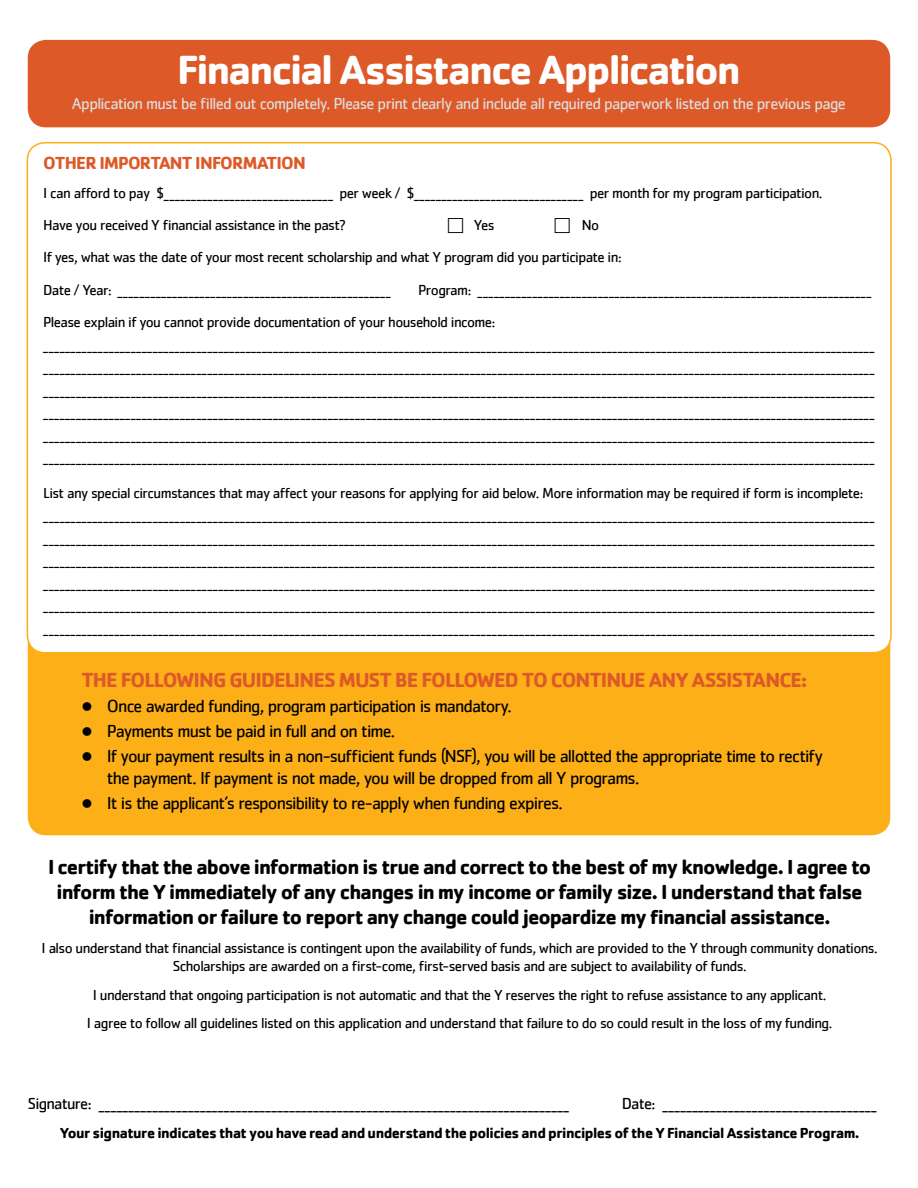
<style>
.page{position:relative;width:918px;height:1188px;background:#fff}
.page>*{position:absolute;margin:0;border:0;box-sizing:border-box;transform-origin:0 0}
.t1{font:700 42px "Cachet";letter-spacing:-.05em;color:#fff}
.t2{font:700 21px/25.2px "Cachet";letter-spacing:-.045em;color:#000;text-align:center}
.t3{font:700 21px "Cachet";letter-spacing:-.045em;color:#dd5928}
.t4{font:18px/21.6px "Cachet";letter-spacing:-.05em;color:#000}
.t5{font:700 18px "Cachet";letter-spacing:-.045em;color:#dd5928}
.t6{font:16.5px "Cachet";letter-spacing:-.045em;color:#000}
.t7{font:16.5px "Cachet";letter-spacing:-.045em;color:#dcddde}
.t8{font:15px/22.5px "Cachet";letter-spacing:-.04em;color:#000}
.t9{font:700 15px "Cachet";letter-spacing:-.035em;color:#000}
</style>
<div class="page">
<div style="left:28px;top:589px;width:862px;height:246px;background:#fcaf17;border-radius:18px"></div>
<div style="left:27px;top:143px;width:864px;height:510px;background:#fff;border-radius:18px"></div>
<div style="left:28px;top:40px;width:862px;height:87px;background:#dd5928;border-radius:18px"></div>
<h1 class="t1" style="left:177px;top:42px;width:565px">Financial Assistance Application</h1>
<p class="t7" style="left:72px;top:94px;width:776px">Application must be filled out completely. Please print clearly and include all required paperwork listed on the previous page</p>
<p class="t5" style="left:43px;top:151px;width:264px">OTHER IMPORTANT INFORMATION</p>
<p class="t8" style="left:43px;top:176px;width:781px;line-height:32.4px">I can afford to pay $_______________________________ per week / $_______________________________ per month for my program participation.<br>Have you received Y financial assistance in the past?</p>
<p class="t8" style="left:43px;top:209px;width:580px;line-height:32.4px;text-indent:538px">No<br>If yes, what was the date of your most recent scholarship and what Y program did you participate in:<br>Date / Year: __________________________________________________</p>
<p class="t8" style="left:474px;top:213px;width:22px">Yes</p>
<p class="t8" style="left:43px;top:273px;width:830px;line-height:32.4px;text-indent:375px">Program: ________________________________________________________________________<br>Please explain if you cannot provide documentation of your household income:</p>
<p class="t8" style="left:43px;top:333px;width:833px;text-align:justify">________________________________________________________________________________________________________________________________________________________ ________________________________________________________________________________________________________________________________________________________ ________________________________________________________________________________________________________________________________________________________ ________________________________________________________________________________________________________________________________________________________ ________________________________________________________________________________________________________________________________________________________ ________________________________________________________________________________________________________________________________________________________</p>
<p class="t8" style="left:43px;top:481px;width:833px">List any special circumstances that may affect your reasons for applying for aid below. More information may be required if form is incomplete: ________________________________________________________________________________________________________________________________________________________ ________________________________________________________________________________________________________________________________________________________ ________________________________________________________________________________________________________________________________________________________ ________________________________________________________________________________________________________________________________________________________ ________________________________________________________________________________________________________________________________________________________ ________________________________________________________________________________________________________________________________________________________</p>
<h2 class="t3" style="left:81px;top:666px;width:728px">THE FOLLOWING GUIDELINES MUST BE FOLLOWED TO CONTINUE ANY ASSISTANCE:</h2>
<p class="t4" style="left:81px;top:695px;width:432px">● Once awarded funding, program participation is mandatory.</p>
<p class="t4" style="left:81px;top:720px;width:315px">● Payments must be paid in full and on time.</p>
<p class="t4" style="left:107px;top:745px;width:718px;text-indent:-25px">● If your payment results in a non-sufficient funds (NSF), you will be allotted the appropriate time to rectify the payment. If payment is not made, you will be dropped from all Y programs.</p>
<p class="t4" style="left:81px;top:792px;width:483px">● It is the applicant’s responsibility to re-apply when funding expires.</p>
<p class="t2" style="left:48px;top:853px;width:825px">I certify that the above information is true and correct to the best of my knowledge. I agree to inform the Y immediately of any changes in my income or family size. I understand that false information or failure to report any change could jeopardize my financial assistance.</p>
<p class="t8" style="left:42px;top:938px;width:838px;line-height:18px;text-align:center">I also understand that financial assistance is contingent upon the availability of funds, which are provided to the Y through community donations.<br>Scholarships are awarded on a first-come, first-served basis and are subject to availability of funds.</p>
<p class="t8" style="left:87px;top:980px;width:747px;line-height:28.8px;text-align:center">I understand that ongoing participation is not automatic and that the Y reserves the right to refuse assistance to any applicant.<br>I agree to follow all guidelines listed on this application and understand that failure to do so could result in the loss of my funding.</p>
<p class="t6" style="left:28px;top:1094px;width:543px">Signature: _______________________________________________________________________________</p>
<p class="t6" style="left:622px;top:1094px;width:256px">Date: ____________________________________</p>
<p class="t9" style="left:60px;top:1123px;width:801px">Your signature indicates that you have read and understand the policies and principles of the Y Financial Assistance Program.</p>
</div>
